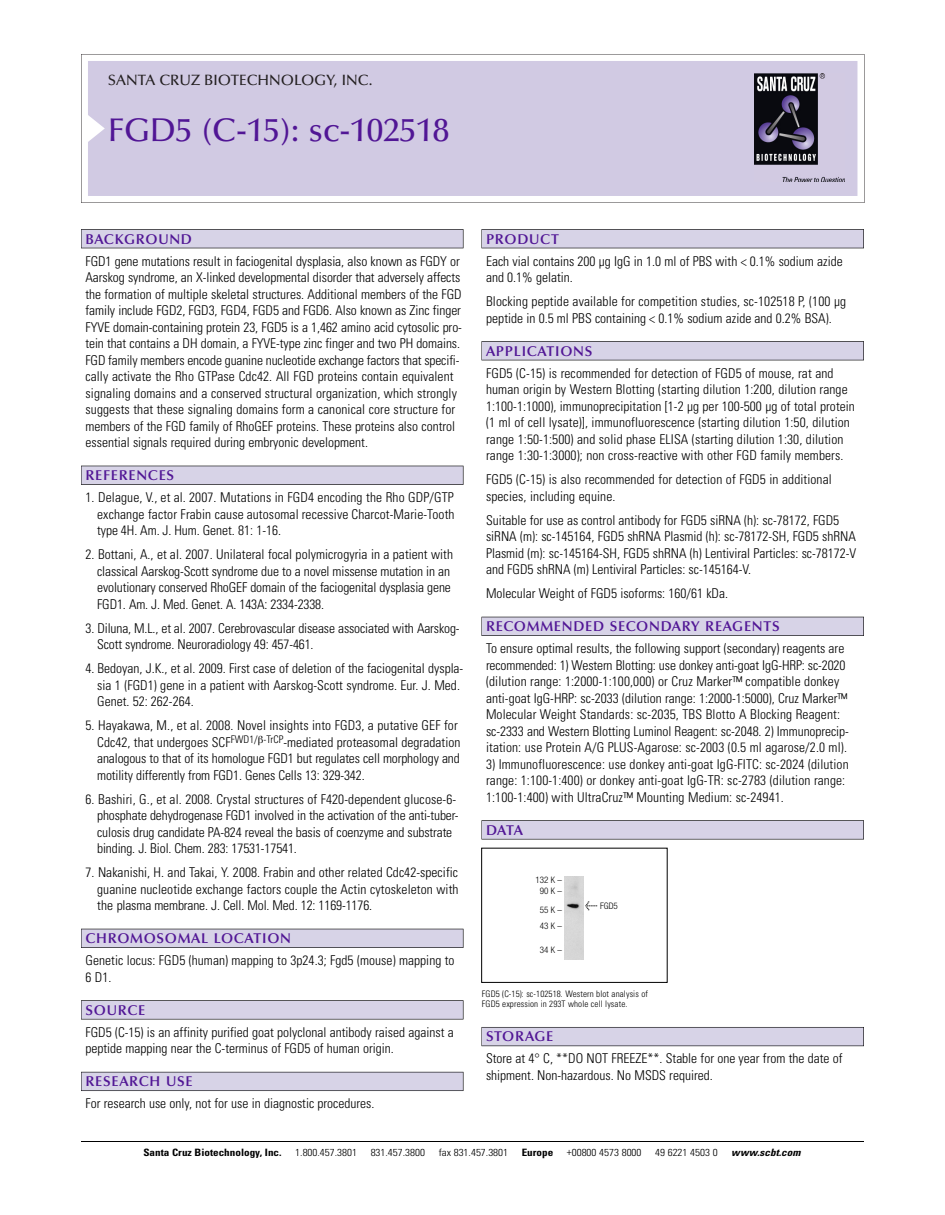
<style>
.page{position:relative;width:945px;height:1215px;background:#fff}
.page>*{position:absolute;margin:0;border:0;box-sizing:border-box;transform-origin:0 0}
.t1{font:500 33px "Optima";color:#511695}
.t2{font:500 15px "Optima";color:#231f20}
.t3{font:600 14.25px "Optima";letter-spacing:.05em;color:#511695}
.t4{font:300 condensed 13.5px/16.5px "Univers";color:#000}
.t5{font:300 condensed 10.2px "Univers";color:#000;scale:1.1 1}
.t6{font:700 condensed 10.2px "Univers";color:#000;scale:1.1 1}
.t7{font:italic 700 condensed 10.2px "Univers";letter-spacing:.005em;color:#000;scale:1.1 1}
.t8{font:300 condensed 9px/10.5px "Univers";letter-spacing:.015em;color:#000}
.t9{font:300 condensed 9px/10.5px "Helvetica Neue";color:#000;text-align:center}
.s1{font-family:"Meta Plus";font-weight:400;font-stretch:normal;font-size:10.5px}
</style>
<div class="page">
<svg style="left:81px;top:54px;width:783px;height:149px"></svg>
<div style="left:88px;top:61px;width:769px;height:135px;background:#d1cae3"></div>
<img style="left:755px;top:74px;width:90px;height:108px">
<div style="left:81px;top:229px;width:382px;height:19px;background:#525156"></div>
<div style="left:81px;top:230px;width:382px;height:18px;background:#d7d3e7"></div>
<div style="left:81px;top:466px;width:382px;height:19px;background:#515055"></div>
<div style="left:81px;top:466px;width:382px;height:18px;background:#d7d3e7"></div>
<div style="left:81px;top:929px;width:382px;height:19px;background:#525158"></div>
<div style="left:81px;top:929px;width:382px;height:18px;background:#d7d3e7"></div>
<div style="left:81px;top:1000px;width:382px;height:19px;background:#575759"></div>
<div style="left:81px;top:1001px;width:382px;height:18px;background:#d7d3e7"></div>
<div style="left:81px;top:1072px;width:382px;height:19px;background:#5b5a62"></div>
<div style="left:81px;top:1072px;width:382px;height:18px;background:#d7d3e7"></div>
<div style="left:482px;top:229px;width:382px;height:19px;background:#525156"></div>
<div style="left:482px;top:230px;width:381px;height:18px;background:#d7d3e7"></div>
<div style="left:482px;top:341px;width:382px;height:19px;background:#525155"></div>
<div style="left:482px;top:342px;width:381px;height:18px;background:#d7d3e7"></div>
<div style="left:482px;top:617px;width:382px;height:19px;background:#525158"></div>
<div style="left:482px;top:617px;width:381px;height:18px;background:#d7d3e7"></div>
<div style="left:482px;top:820px;width:382px;height:19px;background:#575759"></div>
<div style="left:482px;top:821px;width:381px;height:18px;background:#d7d3e7"></div>
<div style="left:482px;top:1027px;width:382px;height:19px;background:#5b5961"></div>
<div style="left:482px;top:1028px;width:381px;height:18px;background:#d7d3e7"></div>
<hr style="left:81px;top:1141px;width:783px;height:1px;background:#000">
<div style="left:481px;top:848px;width:187px;height:135px;border:1px solid #000"></div>
<img style="left:564px;top:876px;width:19px;height:83px">
<p class="t2" style="left:108px;top:74px;width:266px">SANTA CRUZ BIOTECHNOLOGY, INC.</p>
<h1 class="t1" style="left:108px;top:117px;width:343px">FGD5 (C-15): sc-102518</h1>
<p class="t3" style="left:86px;top:233px;width:108px">BACKGROUND</p>
<p class="t4" style="left:86px;top:254px;width:378px">FGD1 gene mutations result in faciogenital dysplasia, also known as FGDY or Aarskog syndrome, an X-linked developmental disorder that adversely affects the formation of multiple skeletal structures. Additional members of the FGD family include FGD2, FGD3, FGD4, FGD5 and FGD6. Also known as Zinc finger FYVE domain-containing protein 23, FGD5 is a 1,462 amino acid cytosolic pro&shy;tein that contains a DH domain, a FYVE-type zinc finger and two PH domains.<br>FGD family members encode guanine nucleotide exchange factors that specifi&shy;cally activate the Rho GTPase Cdc42. All FGD proteins contain equivalent signaling domains and a conserved structural organization, which strongly suggests that these signaling domains form a canonical core structure for members of the FGD family of RhoGEF proteins. These proteins also control essential signals required during embryonic development.</p>
<p class="t3" style="left:86px;top:470px;width:90px">REFERENCES</p>
<p class="t4" style="left:97px;top:490px;width:359px;text-align:justify;text-indent:-12px">1. Delague, V., et al. 2007. Mutations in FGD4 encoding the Rho GDP/GTP exchange factor Frabin cause autosomal recessive Charcot-Marie-Tooth type 4H. Am. J. Hum. Genet. 81: 1-16.</p>
<p class="t4" style="left:97px;top:547px;width:357px;text-indent:-12px">2. Bottani, A., et al. 2007. Unilateral focal polymicrogyria in a patient with classical Aarskog-Scott syndrome due to a novel missense mutation in an evolutionary conserved RhoGEF domain of the faciogenital dysplasia gene FGD1. Am. J. Med. Genet. A. 143A: 2334-2338.</p>
<p class="t4" style="left:97px;top:621px;width:364px;text-indent:-12px">3. Diluna, M.L., et al. 2007. Cerebrovascular disease associated with Aarskog-<br>Scott syndrome. Neuroradiology 49: 457-461.</p>
<p class="t4" style="left:97px;top:661px;width:368px;text-indent:-12px">4. Bedoyan, J.K., et al. 2009. First case of deletion of the faciogenital dyspla&shy;sia 1 (FGD1) gene in a patient with Aarskog-Scott syndrome. Eur. J. Med.<br>Genet. 52: 262-264.</p>
<p class="t4" style="left:97px;top:718px;width:365px;text-indent:-12px">5. Hayakawa, M., et al. 2008. Novel insights into FGD3, a putative GEF for Cdc42, that undergoes SCF<sup>FWD1/</sup> <sup>-TrCP</sup>-mediated proteasomal degradation analogous to that of its homologue FGD1 but regulates cell morphology and motility differently from FGD1. Genes Cells 13: 329-342.</p>
<p class="t4" style="left:97px;top:792px;width:363px;text-indent:-12px">6. Bashiri, G., et al. 2008. Crystal structures of F420-dependent glucose-6- phosphate dehydrogenase FGD1 involved in the activation of the anti-tuber&shy;culosis drug candidate PA-824 reveal the basis of coenzyme and substrate binding. J. Biol. Chem. 283: 17531-17541.</p>
<p class="t4" style="left:97px;top:865px;width:363px;text-align:justify;text-indent:-12px">7. Nakanishi, H. and Takai, Y. 2008. Frabin and other related Cdc42-specific guanine nucleotide exchange factors couple the Actin cytoskeleton with the plasma membrane. J. Cell. Mol. Med. 12: 1169-1176.</p>
<p class="t3" style="left:86px;top:933px;width:207px">CHROMOSOMAL LOCATION</p>
<p class="t4" style="left:86px;top:953px;width:371px">Genetic locus: FGD5 (human) mapping to 3p24.3; Fgd5 (mouse) mapping to<br>6 D1.</p>
<p class="t3" style="left:86px;top:1004px;width:61px">SOURCE</p>
<p class="t4" style="left:86px;top:1025px;width:370px">FGD5 (C-15) is an affinity purified goat polyclonal antibody raised against a peptide mapping near the C-terminus of FGD5 of human origin.</p>
<p class="t3" style="left:86px;top:1076px;width:109px">RESEARCH USE</p>
<p class="t4" style="left:86px;top:1096px;width:290px">For research use only, not for use in diagnostic procedures.</p>
<p class="t3" style="left:486px;top:233px;width:74px">PRODUCT</p>
<p class="t4" style="left:486px;top:254px;width:358px">Each vial contains 200 µg IgG in 1.0 ml of PBS with &lt; 0.1% sodium azide and 0.1% gelatin.</p>
<p class="t4" style="left:486px;top:294px;width:362px">Blocking peptide available for competition studies, sc-102518 P, (100 µg peptide in 0.5 ml PBS containing &lt; 0.1% sodium azide and 0.2% BSA).</p>
<p class="t3" style="left:486px;top:345px;width:108px">APPLICATIONS</p>
<p class="t4" style="left:486px;top:366px;width:370px">FGD5 (C-15) is recommended for detection of FGD5 of mouse, rat and human origin by Western Blotting (starting dilution 1:200, dilution range 1:100-1:1000), immunoprecipitation [1-2 µg per 100-500 µg of total protein (1 ml of cell lysate)], immunofluorescence (starting dilution 1:50, dilution range 1:50-1:500) and solid phase ELISA (starting dilution 1:30, dilution range 1:30-1:3000); non cross-reactive with other FGD family members.</p>
<p class="t4" style="left:486px;top:472px;width:347px">FGD5 (C-15) is also recommended for detection of FGD5 in additional species, including equine.</p>
<p class="t4" style="left:486px;top:513px;width:372px">Suitable for use as control antibody for FGD5 siRNA (h): sc-78172, FGD5 siRNA (m): sc-145164, FGD5 shRNA Plasmid (h): sc-78172-SH, FGD5 shRNA Plasmid (m): sc-145164-SH, FGD5 shRNA (h) Lentiviral Particles: sc-78172-V and FGD5 shRNA (m) Lentiviral Particles: sc-145164-V.</p>
<p class="t4" style="left:486px;top:586px;width:244px">Molecular Weight of FGD5 isoforms: 160/61 kDa.</p>
<p class="t3" style="left:486px;top:621px;width:295px">RECOMMENDED SECONDARY REAGENTS</p>
<p class="t4" style="left:486px;top:641px;width:364px">To ensure optimal results, the following support (secondary) reagents are recommended: 1) Western Blotting: use donkey anti-goat IgG-HRP: sc-2020 (dilution range: 1:2000-1:100,000) or Cruz Marker™ compatible donkey anti-goat IgG-HRP: sc-2033 (dilution range: 1:2000-1:5000), Cruz Marker™ Molecular Weight Standards: sc-2035, TBS Blotto A Blocking Reagent: sc-2333 and Western Blotting Luminol Reagent: sc-2048. 2) Immunoprecip&shy;itation: use Protein A/G PLUS-Agarose: sc-2003 (0.5 ml agarose/2.0 ml).</p>
<p class="t4" style="left:486px;top:757px;width:364px">3) Immunofluorescence: use donkey anti-goat IgG-FITC: sc-2024 (dilution range: 1:100-1:400) or donkey anti-goat IgG-TR: sc-2783 (dilution range:<br>1:100-1:400) with UltraCruz™ Mounting Medium: sc-24941.</p>
<p class="t3" style="left:486px;top:824px;width:39px">DATA</p>
<p class="t9" style="left:535px;top:876px;width:28px">132 K –<br>90K–</p>
<p class="t9" style="left:540px;top:903px;width:24px;line-height:15.8px;text-align:left">55K–<br>43K–</p>
<p class="t9" style="left:540px;top:946px;width:24px">34K–</p>
<p class="t9" style="left:585px;top:902px;width:34px"><span class="s1">&lt;</span> FGD5</p>
<p class="t8" style="left:482px;top:989px;width:168px">FGD5 (C-15): sc-102518. Western blot analysis of<br>FGD5 expression in 293T whole cell lysate.</p>
<p class="t3" style="left:486px;top:1031px;width:69px">STORAGE</p>
<p class="t4" style="left:486px;top:1052px;width:358px">Store at 4° C, **DO NOT FREEZE**. Stable for one year from the date of shipment. Non-hazardous. No MSDS required.</p>
<p class="t6" style="left:143px;top:1148px;width:127px">Santa Cruz Biotechnology, Inc.</p>
<p class="t5" style="left:295px;top:1148px;width:58px">1.800.457.3801</p>
<p class="t5" style="left:371px;top:1148px;width:51px">831.457.3800</p>
<p class="t5" style="left:439px;top:1148px;width:65px">fax 831.457.3801</p>
<p class="t6" style="left:522px;top:1148px;width:30px">Europe</p>
<p class="t5" style="left:567px;top:1148px;width:69px">+00800 4573 8000</p>
<p class="t5" style="left:655px;top:1148px;width:58px">49 6221 4503 0</p>
<p class="t7" style="left:731px;top:1148px;width:64px">www.scbt.com</p>
</div>
